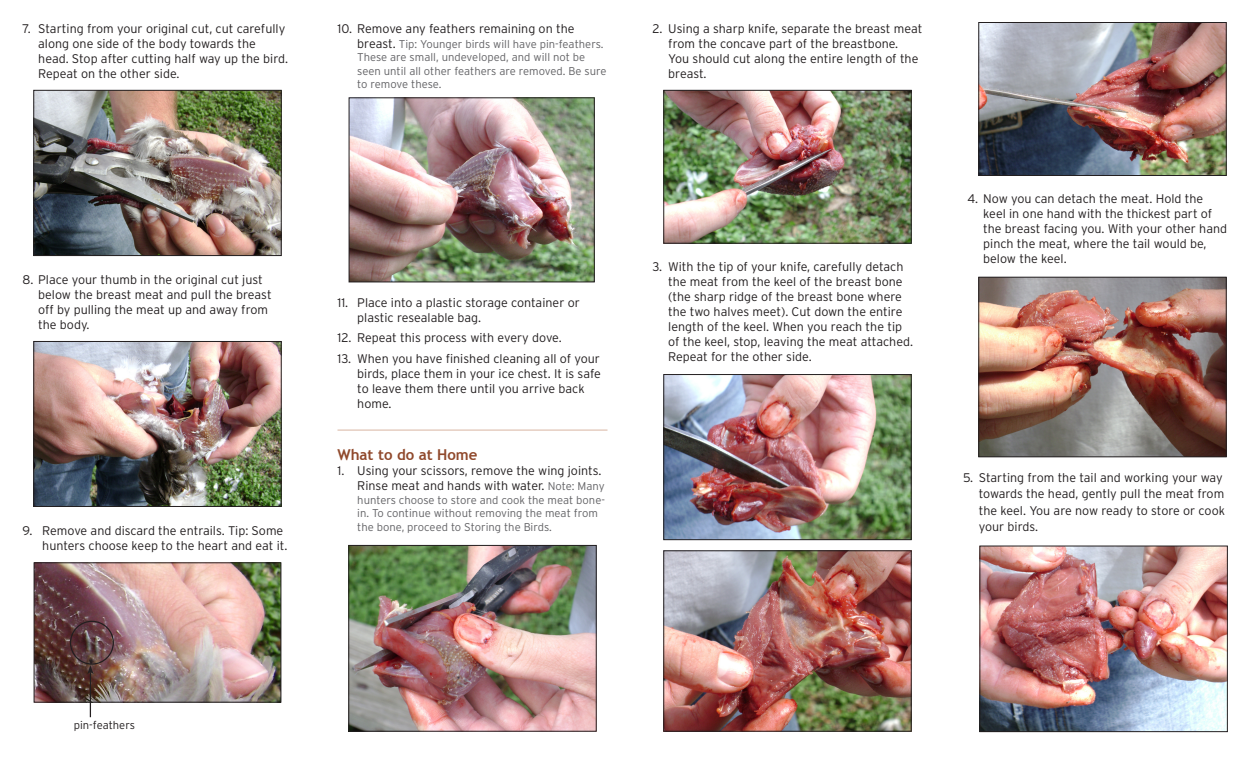
<style>
.page{position:relative;width:1260px;height:765px;background:#fff}
.page>*{position:absolute;margin:0;border:0;box-sizing:border-box;transform-origin:0 0}
.t1{font:700 15px "Trebuchet MS";color:#90492c}
.numbering{font:300 12.5px/15px "Interstate";color:#231f20}
.numbering-2{font:300 11.25px/13.5px "Interstate";color:#636366}
.numbering-3{font:300 11.25px "Interstate";color:#231f20}
.s1{font-size:12.5px;color:#231f20}
.s2{font-size:11.25px;color:#636366}
</style>
<div class="page">
<img style="left:982px;top:548px;width:244px;height:182px">
<div style="left:980px;top:546px;width:248px;height:186px;border:1px solid #231f20"></div>
<img style="left:980px;top:279px;width:245px;height:176px">
<div style="left:978px;top:277px;width:249px;height:180px;border:1px solid #231f20"></div>
<img style="left:980px;top:24px;width:245px;height:150px">
<div style="left:978px;top:22px;width:249px;height:154px;border:1px solid #231f20"></div>
<img style="left:665px;top:552px;width:245px;height:178px">
<div style="left:663px;top:550px;width:249px;height:182px;border:1px solid #231f20"></div>
<img style="left:665px;top:376px;width:245px;height:162px">
<div style="left:663px;top:374px;width:249px;height:166px;border:1px solid #231f20"></div>
<img style="left:665px;top:92px;width:245px;height:150px">
<div style="left:663px;top:90px;width:249px;height:154px;border:1px solid #231f20"></div>
<img style="left:350px;top:547px;width:245px;height:183px">
<div style="left:348px;top:545px;width:249px;height:187px;border:1px solid #231f20"></div>
<img style="left:35px;top:343px;width:245px;height:162px">
<div style="left:33px;top:341px;width:249px;height:166px;border:1px solid #231f20"></div>
<img style="left:35px;top:92px;width:245px;height:162px">
<div style="left:33px;top:90px;width:249px;height:166px;border:1px solid #231f20"></div>
<img style="left:351px;top:100px;width:242px;height:180px">
<div style="left:349px;top:98px;width:246px;height:184px;border:1px solid #231f20"></div>
<img style="left:36px;top:564px;width:243px;height:136px">
<div style="left:34px;top:562px;width:247px;height:140px;border:1px solid #231f20"></div>
<div style="left:70px;top:621px;width:44px;height:44px;border:1px solid #231f20;border-radius:50%"></div>
<hr style="left:90px;top:672px;width:1px;height:45px;background:#231f20">
<svg style="left:87px;top:665px;width:7px;height:9px"></svg>
<hr style="left:338px;top:429px;width:270px;height:2px;background:#e0c3b4">
<p class="numbering" style="left:38px;top:21px;width:251px;text-indent:-16px">7. Starting from your original cut, cut carefully along one side of the body towards the head. Stop after cutting half way up the bird.<br>Repeat on the other side.</p>
<p class="numbering" style="left:38px;top:272px;width:235px;text-indent:-16px">8. Place your thumb in the original cut just below the breast meat and pull the breast off by pulling the meat up and away from the body.</p>
<p class="numbering" style="left:42px;top:523px;width:247px;text-indent:-20px">9. Remove and discard the entrails. Tip: Some hunters choose keep to the heart and eat it.</p>
<p class="numbering" style="left:338px;top:21px;width:239px">10. Remove any feathers remaining on the</p>
<p class="numbering-2" style="left:357px;top:37px;width:251px"><span class="s1">breast.</span> Tip: Younger birds will have pin-feathers.<br>These are small, undeveloped, and will not be seen until all other feathers are removed. Be sure to remove these.</p>
<p class="numbering" style="left:357px;top:295px;width:224px;text-indent:-20px">11. Place into a plastic storage container or plastic resealable bag.</p>
<p class="numbering" style="left:338px;top:330px;width:226px">12. Repeat this process with every dove.</p>
<p class="numbering" style="left:357px;top:351px;width:245px;text-indent:-20px">13. When you have finished cleaning all of your birds, place them in your ice chest. It is safe to leave them there until you arrive back home.</p>
<p class="t1" style="left:338px;top:445px;width:141px">What to do at Home</p>
<p class="numbering" style="left:338px;top:463px;width:269px;text-align:right">1. Using your scissors, remove the wing joints.<br>Rinse meat and hands with water. <span class="s2">Note: Many</span></p>
<p class="numbering-2" style="left:357px;top:493px;width:249px">hunters choose to store and cook the meat bone&shy;in. To continue without removing the meat from the bone, proceed to Storing the Birds.</p>
<p class="numbering" style="left:668px;top:21px;width:256px;text-indent:-16px">2. Using a sharp knife, separate the breast meat from the concave part of the breastbone.<br>You should cut along the entire length of the breast.</p>
<p class="numbering" style="left:668px;top:259px;width:246px;text-indent:-16px">3. With the tip of your knife, carefully detach the meat from the keel of the breast bone (the sharp ridge of the breast bone where the two halves meet). Cut down the entire length of the keel. When you reach the tip of the keel, stop, leaving the meat attached.<br>Repeat for the other side.</p>
<p class="numbering" style="left:983px;top:191px;width:245px;text-indent:-16px">4. Now you can detach the meat. Hold the keel in one hand with the thickest part of the breast facing you. With your other hand pinch the meat, where the tail would be, below the keel.</p>
<p class="numbering" style="left:979px;top:469px;width:248px;line-height:16.2px;text-indent:-16px">5. Starting from the tail and working your way towards the head, gently pull the meat from the keel. You are now ready to store or cook your birds.</p>
<p class="numbering-3" style="left:74px;top:719px;width:63px">pin-feathers</p>
</div>
